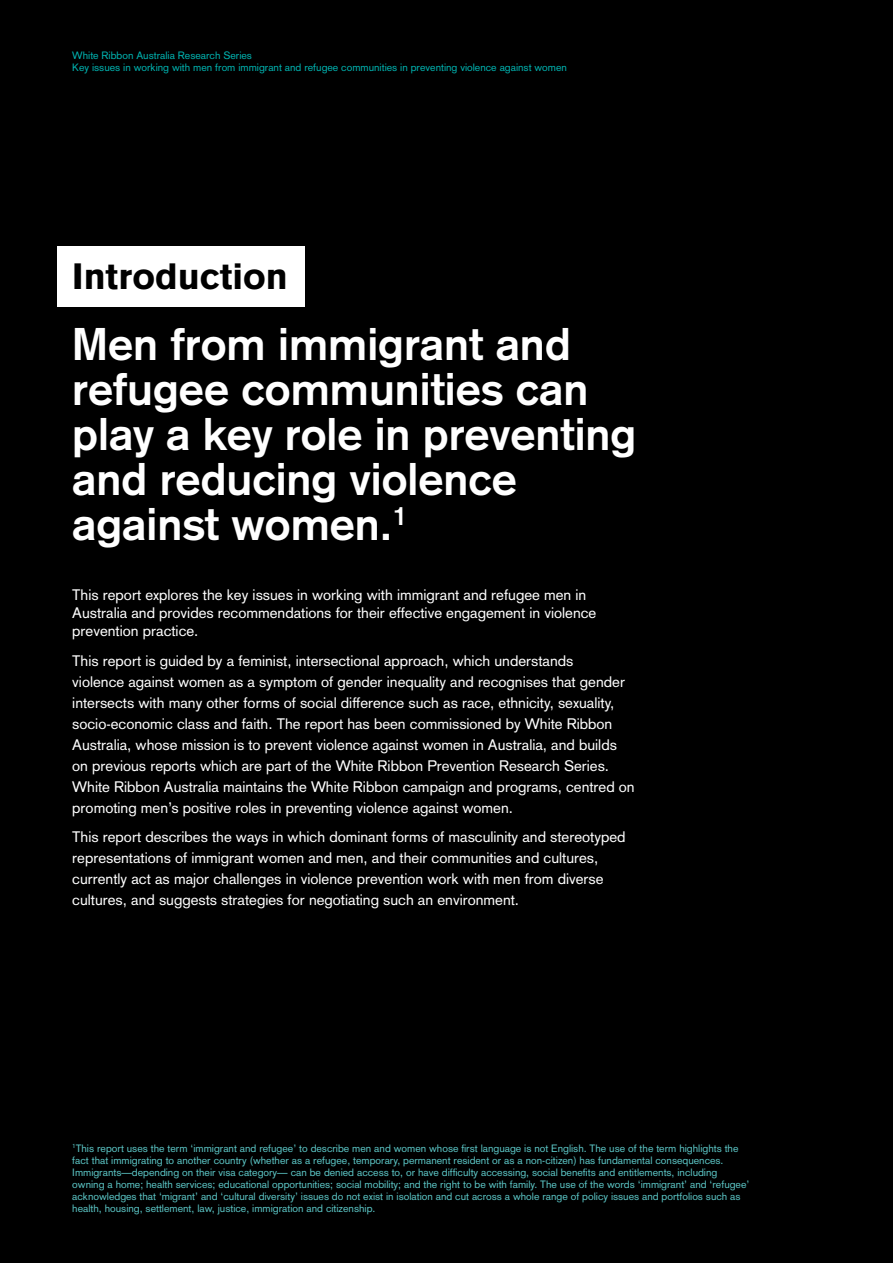
<style>
.page{position:relative;width:893px;height:1263px;background:#000}
.page>*{position:absolute;margin:0;border:0;box-sizing:border-box;transform-origin:0 0}
.t1{font:700 45px/45px "Akzidenz Grotesk";color:#fff}
.t2{font:900 36px "Akzidenz Grotesk";color:#000}
.t3{font:15px/21px "Akzidenz Grotesk";color:#fff}
.t4{font:10.5px/12px "Akzidenz Grotesk";color:#5bc5c5}
.t5{font:10.5px/12px "Akzidenz Grotesk";color:#00b3b0}
</style>
<div class="page">
<div style="left:57px;top:246px;width:248px;height:60px;background:#fff"></div>
<p class="t5" style="left:72px;top:49px;width:496px">White Ribbon Australia Research Series<br>Key issues in working with men from immigrant and refugee communities in preventing violence against women</p>
<h2 class="t2" style="left:72px;top:255px;width:217px">Introduction</h2>
<h1 class="t1" style="left:72px;top:321px;width:566px">Men from immigrant and refugee communities can play a key role in preventing and reducing violence against women.<sup>1</sup></h1>
<p class="t3" style="left:72px;top:586px;width:526px;line-height:18px">This report explores the key issues in working with immigrant and refugee men in<br>Australia and provides recommendations for their effective engagement in violence prevention practice.</p>
<p class="t3" style="left:72px;top:650px;width:564px">This report is guided by a feminist, intersectional approach, which understands<br>violence against women as a symptom of gender inequality and recognises that gender intersects with many other forms of social difference such as race, ethnicity, sexuality, socio-economic class and faith. The report has been commissioned by White Ribbon Australia, whose mission is to prevent violence against women in Australia, and builds on previous reports which are part of the White Ribbon Prevention Research Series.<br>White Ribbon Australia maintains the White Ribbon campaign and programs, centred on promoting men’s positive roles in preventing violence against women.</p>
<p class="t3" style="left:72px;top:826px;width:555px">This report describes the ways in which dominant forms of masculinity and stereotyped representations of immigrant women and men, and their communities and cultures, currently act as major challenges in violence prevention work with men from diverse cultures, and suggests strategies for negotiating such an environment.</p>
<p class="t4" style="left:72px;top:1142px;width:679px"><sup>1</sup>This report uses the term ‘immigrant and refugee’ to describe men and women whose first language is not English. The use of the term highlights the fact that immigrating to another country (whether as a refugee, temporary, permanent resident or as a non-citizen) has fundamental consequences.<br>Immigrants—depending on their visa category— can be denied access to, or have difficulty accessing, social benefits and entitlements, including owning a home; health services; educational opportunities; social mobility; and the right to be with family. The use of the words ‘immigrant’ and ‘refugee’ acknowledges that ‘migrant’ and ‘cultural diversity’ issues do not exist in isolation and cut across a whole range of policy issues and portfolios such as health, housing, settlement, law, justice, immigration and citizenship.</p>
</div>
